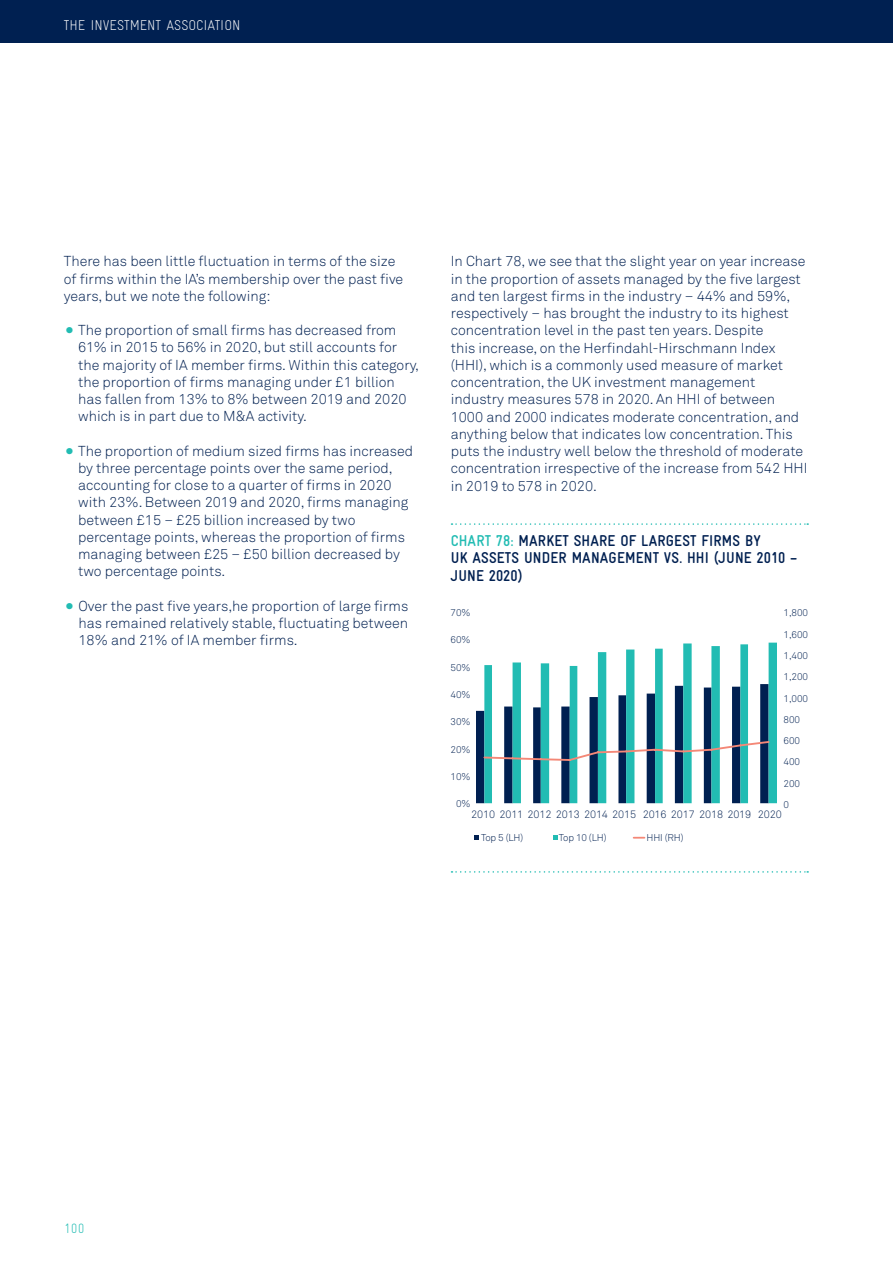
<style>
.page{position:relative;width:893px;height:1263px;background:#fff}
.page>*{position:absolute;margin:0;border:0;box-sizing:border-box;transform-origin:0 0}
.table_head{font:700 15.75px/17.2px "Gravur Condensed";letter-spacing:.01em;color:#002051}
.t1{font:300 14.25px/17.2px "Akkurat Std";color:#002051}
.t2{font:300 14.25px "Gravur Condensed";color:#fff}
.t3{font:300 13.5px "Gravur Condensed";color:#22bcb3}
.t4{font:300 10.65px "Akkurat Std";letter-spacing:-.01em;color:#002051}
.t5{font:300 9.75px/21.3px "Akkurat Std";letter-spacing:-.01em;color:#002051}
.s1{font-size:27px;color:#22bcb3}
.s2{color:#22bcb3}
</style>
<div class="page">
<div style="left:0;top:0;width:893px;height:43px;background:#002051"></div>
<svg style="left:451px;top:523px;width:357px;height:2px"></svg>
<svg style="left:451px;top:871px;width:357px;height:2px"></svg>
<svg style="left:475px;top:836px;width:4px;height:4px"></svg>
<svg style="left:634px;top:837px;width:10px;height:2px"></svg>
<svg style="left:553px;top:836px;width:4px;height:4px"></svg>
<svg style="left:484px;top:643px;width:293px;height:160px"></svg>
<svg style="left:476px;top:684px;width:295px;height:119px"></svg>
<p class="t2" style="left:64px;top:17px;width:178px">THE INVESTMENT ASSOCIATION</p>
<p class="t1" style="left:64px;top:253px;width:341px">There has been little fluctuation in terms of the size of firms within the IA’s membership over the past five years, but we note the following:</p>
<p class="t1" style="left:78px;top:321px;width:342px;text-indent:-14px"><span class="s1">•</span> The proportion of small firms has decreased from 61% in 2015 to 56% in 2020, but still accounts for the majority of IA member firms. Within this category, the proportion of firms managing under £1 billion has fallen from 13% to 8% between 2019 and 2020 which is in part due to M&amp;A activity.</p>
<p class="t1" style="left:78px;top:442px;width:336px;text-indent:-14px"><span class="s1">•</span> The proportion of medium sized firms has increased by three percentage points over the same period, accounting for close to a quarter of firms in 2020 with 23%. Between 2019 and 2020, firms managing between £15 – £25 billion increased by two percentage points, whereas the proportion of firms managing between £25 – £50 billion decreased by two percentage points.</p>
<p class="t1" style="left:78px;top:597px;width:331px;text-align:justify;text-indent:-15px"><span class="s1">•</span> Over the past five years,he proportion of large firms has remained relatively stable, fluctuating between 18% and 21% of IA member firms.</p>
<p class="t1" style="left:451px;top:253px;width:358px">In Chart 78, we see that the slight year on year increase in the proportion of assets managed by the five largest and ten largest firms in the industry – 44% and 59%, respectively – has brought the industry to its highest concentration level in the past ten years. Despite<br>this increase, on the Herfindahl-Hirschmann Index (HHI), which is a commonly used measure of market concentration, the UK investment management industry measures 578 in 2020. An HHI of between 1000 and 2000 indicates moderate concentration, and anything below that indicates low concentration. This puts the industry well below the threshold of moderate concentration irrespective of the increase from 542 HHI in 2019 to 578 in 2020.</p>
<p class="table_head" style="left:451px;top:532px;width:348px"><span class="s2">CHART 78:</span> MARKET SHARE OF LARGEST FIRMS BY<br>UK ASSETS UNDER MANAGEMENT VS. HHI (JUNE 2010 –<br>JUNE 2020)</p>
<p class="t5" style="left:451px;top:602px;width:21px">70%</p>
<p class="t5" style="left:451px;top:629px;width:21px">60%</p>
<p class="t5" style="left:451px;top:657px;width:21px">50%</p>
<p class="t5" style="left:451px;top:684px;width:21px">40%</p>
<p class="t5" style="left:451px;top:711px;width:21px">30%</p>
<p class="t5" style="left:451px;top:739px;width:21px">20%</p>
<p class="t5" style="left:451px;top:766px;width:21px">10%</p>
<p class="t5" style="left:456px;top:793px;width:16px">0%</p>
<p class="t5" style="left:784px;top:602px;width:26px">1,800<br>1,600<br>1,400<br>1,200<br>1,000<br>800<br>600<br>400<br>200<br>0</p>
<p class="t4" style="left:471px;top:808px;width:312px">2010 2011 2012 2013 2014 2015 2016 2017 2018 2019 2020</p>
<p class="t5" style="left:481px;top:827px;width:44px">Top 5 (LH)</p>
<p class="t5" style="left:559px;top:827px;width:49px">Top 10 (LH)</p>
<p class="t5" style="left:646px;top:827px;width:39px">HHI (RH)</p>
<p class="t3" style="left:64px;top:1220px;width:22px">100</p>
</div>
